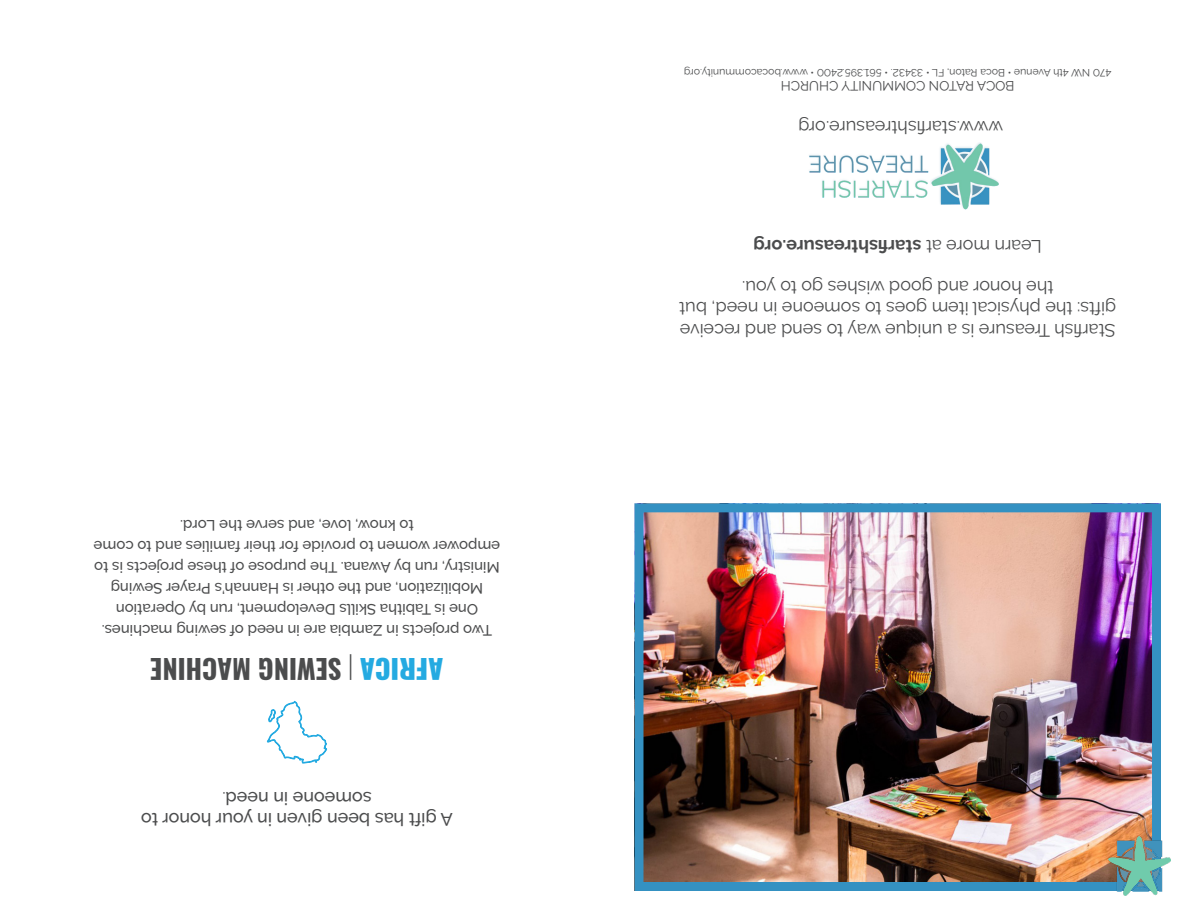
<style>
.page{position:relative;width:1188px;height:918px;background:#fff}
.page>*{position:absolute;margin:0;border:0;box-sizing:border-box;transform-origin:0 0}
.t1{font:700 27px "Oswald";color:#4b4c4d}
.t2{font:18px/21.6px "Raleway";color:#4b4c4d;text-align:center}
.t3{font:500 18px/21.6px "Raleway";color:#4b4c4d;text-align:center}
.t4{font:700 18px "Raleway";color:#4b4c4d}
.Prices{font:500 15px/21px "Raleway";color:#4b4c4d;text-align:center}
.t5{font:13.5px "Raleway";color:#4b4c4d}
.t6{font:10.5px "Raleway";color:#4b4c4d}
.s1{font-weight:800;color:#24aae1}
.s2{font-weight:200}
.s3{font-weight:400}
</style>
<div class="page">
<img style="left:644px;top:513px;width:507px;height:368px">
<div style="left:634px;top:503px;width:527px;height:388px;border:9px solid #3491c2"></div>
<img style="left:809px;top:143px;width:190px;height:67px">
<img style="left:1109px;top:837px;width:61px;height:59px">
<svg style="left:267px;top:701px;width:60px;height:62px"></svg>
<p class="Prices" style="left:500px;top:598px;width:408px;rotate:-180deg">Mobilization, and the other is Hannah’s Prayer Sewing Ministry, run by Awana. The purpose of these projects is to empower women to provide for their families and to come to know, love, and serve the Lord.</p>
<p class="Prices" style="left:492px;top:640px;width:392px;rotate:-180deg">Two projects in Zambia are in need of sewing machines.<br>One is Tabitha Skills Development, run by Operation</p>
<p class="t1" style="left:443px;top:688px;width:294px;rotate:-180deg"><span class="s1">AFRICA</span> <span class="s2">|</span> SEWING MACHINE</p>
<p class="t3" style="left:453px;top:830px;width:313px;rotate:-180deg">A gift has been given in your honor to someone in need<span class="s3">.</span></p>
<p class="t6" style="left:1111px;top:78px;width:429px;rotate:-180deg">470 NW 4th Avenue • Boca Raton, FL • 33432. • 561.395.2400 • www.bocacommunity.org</p>
<p class="t5" style="left:1014px;top:94px;width:235px;rotate:-180deg">BOCA RATON COMMUNITY CHURCH</p>
<p class="t2" style="left:1003px;top:138px;width:206px;rotate:-180deg">www.starfishtreasure.org</p>
<p class="t4" style="left:1042px;top:257px;width:290px;rotate:-180deg"><span class="s3">Learn more at</span> starfishtreasure.org</p>
<p class="t2" style="left:1116px;top:341px;width:439px;rotate:-180deg">Starfish Treasure is a unique way to send and receive gifts: the physical item goes to someone in need, but the honor and good wishes go to you.</p>
</div>
